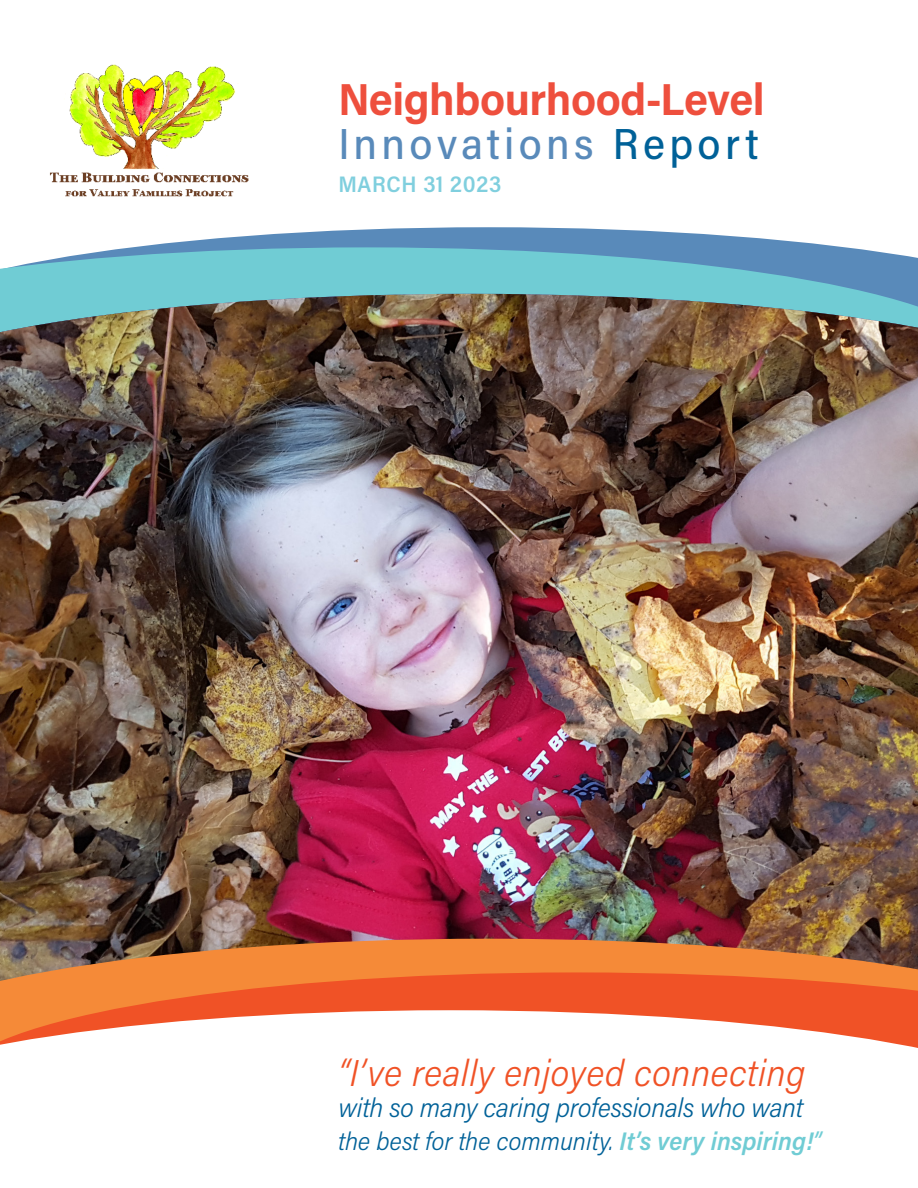
<style>
.page{position:relative;width:918px;height:1188px;background:#fff}
.page>*{position:absolute;margin:0;border:0;box-sizing:border-box;transform-origin:0 0}
.t1{font:700 45px "Acumin Pro Semi Cond";letter-spacing:-.01em;color:#ee4f3d}
.t2{font:500 43.5px "Acumin Pro Semi Cond";letter-spacing:.1em;color:#598aba}
.t3{font:italic 300 37.5px "Acumin Pro Semi Cond";letter-spacing:.015em;color:#f05226}
.t4{font:italic 300 27px "Acumin Pro Semi Cond";letter-spacing:-.01em;color:#006198}
.t5{font:italic 300 25.5px "Acumin Pro Semi Cond";letter-spacing:.005em;color:#006198}
.t6{font:600 22.5px "Acumin Pro Semi Cond";letter-spacing:.03em;color:#80cfde}
.s1{color:#006198}
.s2{font-weight:600;color:#70ccd4}
.s3{font-weight:500;color:#70ccd4}
</style>
<div class="page">
<svg style="left:136px;top:227px;width:706px;height:20px;fill:#598aba"></svg>
<img style="left:49px;top:64px;width:200px;height:133px">
<svg style="left:0;top:247px;width:918px;height:47px;background:#70becf"></svg>
<img style="left:0;top:294px;width:918px;height:645px">
<img style="left:0;top:939px;width:918px;height:33px">
<svg style="left:0;top:972px;width:918px;height:38px;background:#f1652c"></svg>
<svg style="left:0;top:1010px;width:918px;height:38px"></svg>
<p class="t1" style="left:338px;top:68px;width:428px">Neighbourhood-Level</p>
<p class="t2" style="left:338px;top:114px;width:421px">Innovations <span class="s1">Report</span></p>
<p class="t6" style="left:338px;top:168px;width:164px">MARCH 31 2023</p>
<p class="t3" style="left:338px;top:1046px;width:468px">“I’ve really enjoyed connecting</p>
<p class="t4" style="left:338px;top:1089px;width:466px">with so many caring professionals who want</p>
<p class="t5" style="left:338px;top:1123px;width:485px">the best for the community. <span class="s2">It’s very inspiring!</span><span class="s3">”</span></p>
</div>
